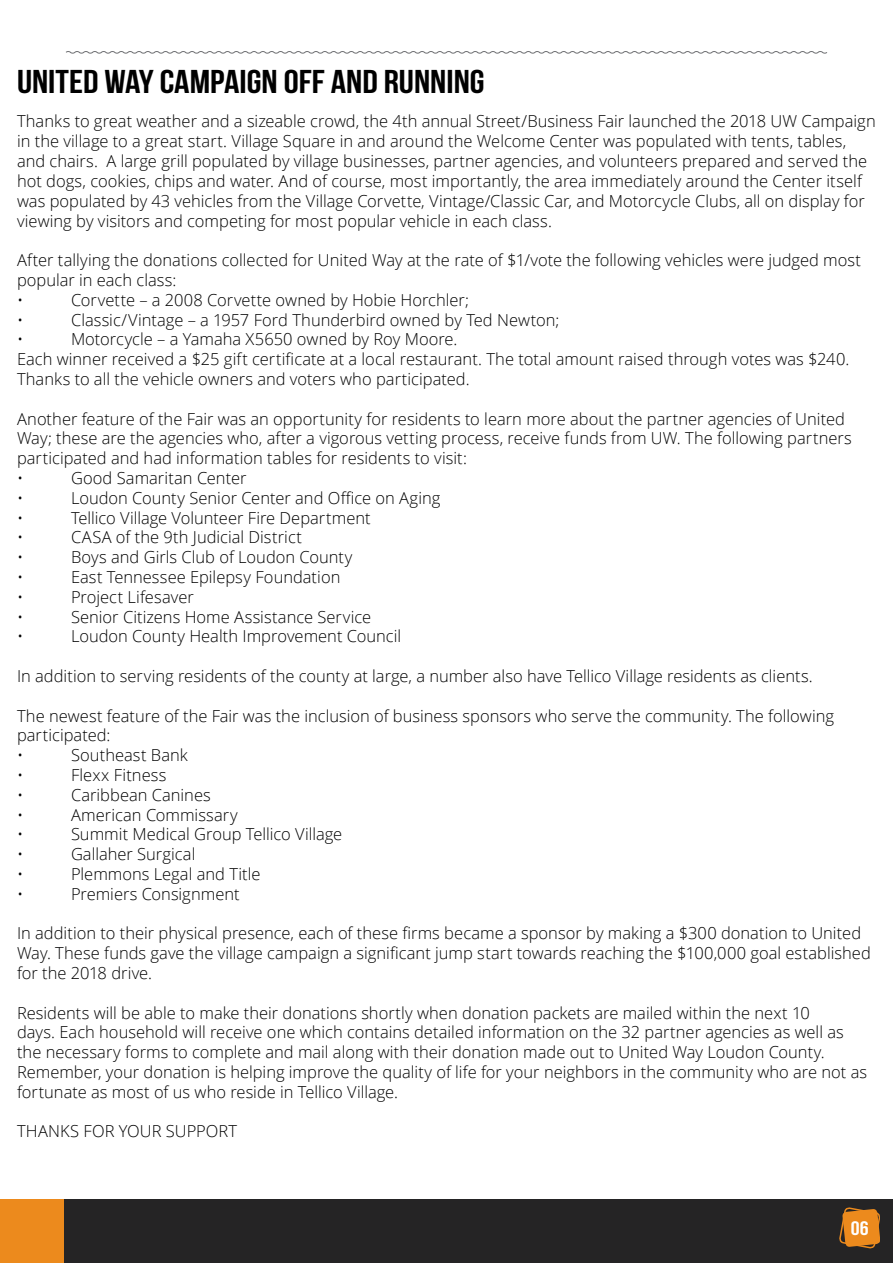
<style>
.page{position:relative;width:893px;height:1263px;background:#fff}
.page>*{position:absolute;margin:0;border:0;box-sizing:border-box;transform-origin:0 0}
.t1{font:700 33px "Bebas Neue";color:#000;scale:1.15 1}
.t2{font:700 19.5px "Bebas Neue";color:#fff;scale:1.15 1}
.t3{font:300 16.5px/19.8px "Open Sans";color:#000}
</style>
<div class="page">
<div style="left:0;top:1199px;width:893px;height:64px;background:#252425"></div>
<svg style="left:839px;top:1207px;width:41px;height:42px"></svg>
<svg style="left:66px;top:51px;width:762px;height:3px"></svg>
<div style="left:0;top:1199px;width:64px;height:64px;background:#ec8a1d"></div>
<h1 class="t1" style="left:17px;top:63px;width:408px">UNITED WAY CAMPAIGN OFF AND RUNNING</h1>
<p class="t3" style="left:17px;top:111px;width:860px">Thanks to great weather and a sizeable crowd, the 4th annual Street/Business Fair launched the 2018 UW Campaign in the village to a great start. Village Square in and around the Welcome Center was populated with tents, tables, and chairs. A large grill populated by village businesses, partner agencies, and volunteers prepared and served the hot dogs, cookies, chips and water. And of course, most importantly, the area immediately around the Center itself was populated by 43 vehicles from the Village Corvette, Vintage/Classic Car, and Motorcycle Clubs, all on display for viewing by visitors and competing for most popular vehicle in each class.</p>
<p class="t3" style="left:17px;top:250px;width:846px">After tallying the donations collected for United Way at the rate of $1/vote the following vehicles were judged most popular in each class:<br>•</p>
<p class="t3" style="left:71px;top:289px;width:400px">Corvette – a 2008 Corvette owned by Hobie Horchler;</p>
<p class="t3" style="left:17px;top:309px;width:8px">•</p>
<p class="t3" style="left:71px;top:309px;width:490px">Classic/Vintage – a 1957 Ford Thunderbird owned by Ted Newton;</p>
<p class="t3" style="left:17px;top:329px;width:8px">•</p>
<p class="t3" style="left:17px;top:329px;width:834px;text-indent:54px">Motorcycle – a Yamaha X5650 owned by Roy Moore.<br>Each winner received a $25 gift certificate at a local restaurant. The total amount raised through votes was $240.<br>Thanks to all the vehicle owners and voters who participated.</p>
<p class="t3" style="left:17px;top:408px;width:836px">Another feature of the Fair was an opportunity for residents to learn more about the partner agencies of United Way; these are the agencies who, after a vigorous vetting process, receive funds from UW. The following partners participated and had information tables for residents to visit:<br>•</p>
<p class="t3" style="left:71px;top:468px;width:177px">Good Samaritan Center</p>
<p class="t3" style="left:17px;top:487px;width:8px">•</p>
<p class="t3" style="left:71px;top:487px;width:371px">Loudon County Senior Center and Office on Aging</p>
<p class="t3" style="left:17px;top:507px;width:8px">•</p>
<p class="t3" style="left:71px;top:507px;width:301px">Tellico Village Volunteer Fire Department</p>
<p class="t3" style="left:17px;top:527px;width:8px">•</p>
<p class="t3" style="left:71px;top:527px;width:232px">CASA of the 9th Judicial District</p>
<p class="t3" style="left:17px;top:547px;width:8px">•</p>
<p class="t3" style="left:71px;top:547px;width:283px">Boys and Girls Club of Loudon County</p>
<p class="t3" style="left:17px;top:567px;width:8px">•</p>
<p class="t3" style="left:71px;top:567px;width:271px">East Tennessee Epilepsy Foundation</p>
<p class="t3" style="left:17px;top:586px;width:8px">•</p>
<p class="t3" style="left:71px;top:586px;width:124px">Project Lifesaver</p>
<p class="t3" style="left:17px;top:606px;width:8px">•</p>
<p class="t3" style="left:71px;top:606px;width:302px">Senior Citizens Home Assistance Service</p>
<p class="t3" style="left:17px;top:626px;width:8px">•</p>
<p class="t3" style="left:71px;top:626px;width:332px">Loudon County Health Improvement Council</p>
<p class="t3" style="left:17px;top:666px;width:797px">In addition to serving residents of the county at large, a number also have Tellico Village residents as clients.</p>
<p class="t3" style="left:17px;top:705px;width:819px">The newest feature of the Fair was the inclusion of business sponsors who serve the community. The following participated:<br>•</p>
<p class="t3" style="left:71px;top:745px;width:118px">Southeast Bank</p>
<p class="t3" style="left:17px;top:765px;width:8px">•</p>
<p class="t3" style="left:71px;top:765px;width:97px">Flexx Fitness</p>
<p class="t3" style="left:17px;top:784px;width:8px">•</p>
<p class="t3" style="left:71px;top:784px;width:141px">Caribbean Canines</p>
<p class="t3" style="left:17px;top:804px;width:8px">•</p>
<p class="t3" style="left:71px;top:804px;width:168px">American Commissary</p>
<p class="t3" style="left:17px;top:824px;width:8px">•</p>
<p class="t3" style="left:71px;top:824px;width:273px">Summit Medical Group Tellico Village</p>
<p class="t3" style="left:17px;top:844px;width:8px">•</p>
<p class="t3" style="left:71px;top:844px;width:126px">Gallaher Surgical</p>
<p class="t3" style="left:17px;top:864px;width:8px">•</p>
<p class="t3" style="left:71px;top:864px;width:191px">Plemmons Legal and Title</p>
<p class="t3" style="left:17px;top:883px;width:8px">•</p>
<p class="t3" style="left:71px;top:883px;width:170px">Premiers Consignment</p>
<p class="t3" style="left:17px;top:923px;width:855px">In addition to their physical presence, each of these firms became a sponsor by making a $300 donation to United<br>Way. These funds gave the village campaign a significant jump start towards reaching the $100,000 goal established for the 2018 drive.</p>
<p class="t3" style="left:17px;top:1002px;width:852px">Residents will be able to make their donations shortly when donation packets are mailed within the next 10<br>days. Each household will receive one which contains detailed information on the 32 partner agencies as well as the necessary forms to complete and mail along with their donation made out to United Way Loudon County.<br>Remember, your donation is helping improve the quality of life for your neighbors in the community who are not as fortunate as most of us who reside in Tellico Village.</p>
<p class="t3" style="left:17px;top:1121px;width:222px">THANKS FOR YOUR SUPPORT</p>
<p class="t2" style="left:851px;top:1218px;width:17px">06</p>
</div>
